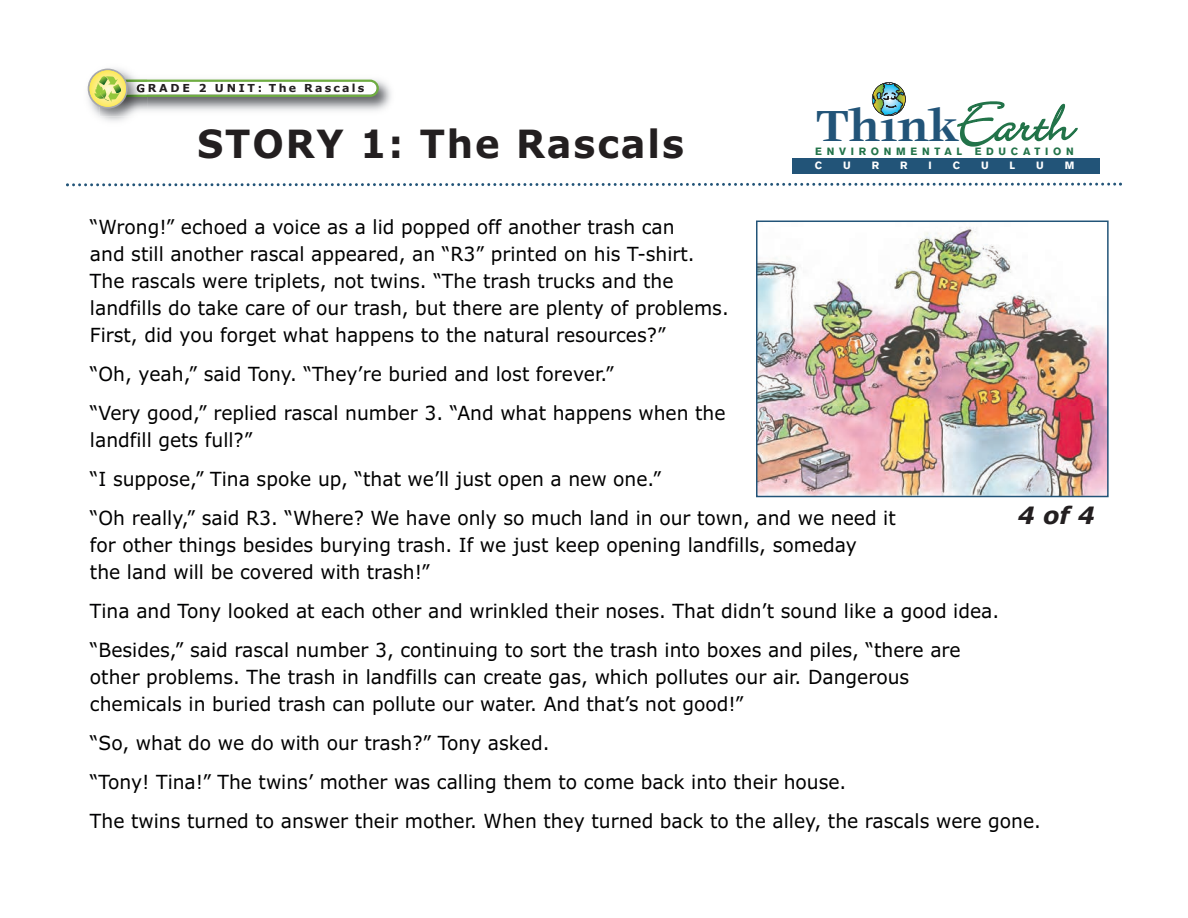
<style>
.page{position:relative;width:1188px;height:918px;background:#fff}
.page>*{position:absolute;margin:0;border:0;box-sizing:border-box;transform-origin:0 0}
.t1{font:700 47.85px "Veljovic Std";color:#225478}
.t2{font:700 39px "Verdana";letter-spacing:.05em;color:#231f20;scale:.95 1}
.t3{font:italic 700 24px "Verdana";color:#231f20}
.t4{font:19.5px/27px "Verdana";color:#000001;scale:.96 1}
.t5{font:700 11.1px "Verdana";letter-spacing:.2em;color:#231f20}
.t6{font:700 10.5px "Akzidenz Grotesk BQ";letter-spacing:.45em;color:#227349}
.t7{font:700 10.5px "Akzidenz Grotesk BQ";color:#fff}
.s1{font-family:"Elegant";font-weight:400;font-size:54.6px;color:#227349}
.s2{font-family:"Elegant";font-weight:400;font-size:55.2px;color:#227349}
</style>
<div class="page">
<svg style="left:66px;top:182px;width:1056px;height:5px"></svg>
<img style="left:759px;top:227px;width:347px;height:267px">
<div style="left:756px;top:221px;width:353px;height:276px;border:2px solid #225478"></div>
<div style="left:792px;top:158px;width:307px;height:15px;background:#225478"></div>
<svg style="left:873px;top:82px;width:33px;height:34px"></svg>
<div style="left:872px;top:82px;width:34px;height:34px;border:1px solid #231f20;border-radius:50%"></div>
<img style="left:87px;top:68px;width:60px;height:53px">
<svg style="left:88px;top:69px;width:291px;height:40px"></svg>
<p class="t5" style="left:136px;top:82px;width:230px">GRADE 2 UNIT: The Rascals</p>
<h2 class="t2" style="left:197px;top:121px;width:514px">STORY 1: The Rascals</h2>
<h1 class="t1" style="left:816px;top:108px;width:261px">Think<span class="s1">E</span><span class="s2">arth</span></h1>
<p class="t6" style="left:815px;top:148px;width:260px">ENVIRONMENTAL EDUCATION</p>
<p class="t7" style="left:815px;top:162px;width:9px">C</p>
<p class="t7" style="left:843px;top:162px;width:9px">U</p>
<p class="t7" style="left:872px;top:162px;width:9px">R</p>
<p class="t7" style="left:900px;top:162px;width:9px">R</p>
<p class="t7" style="left:928px;top:162px;width:5px">I</p>
<p class="t7" style="left:953px;top:162px;width:9px">C</p>
<p class="t7" style="left:981px;top:162px;width:9px">U</p>
<p class="t7" style="left:1010px;top:162px;width:7px">L</p>
<p class="t7" style="left:1036px;top:162px;width:9px">U</p>
<p class="t7" style="left:1065px;top:162px;width:11px">M</p>
<p class="t4" style="left:90px;top:214px;width:667px">“Wrong!” echoed a voice as a lid popped off another trash can<br>and still another rascal appeared, an “R3” printed on his T-shirt.<br>The rascals were triplets, not twins. “The trash trucks and the landfills do take care of our trash, but there are plenty of problems.<br>First, did you forget what happens to the natural resources?”</p>
<p class="t4" style="left:90px;top:355px;width:664px;line-height:39px">“Oh, yeah,” said Tony. “They’re buried and lost forever.”<br>“Very good,” replied rascal number 3. “And what happens when the</p>
<p class="t4" style="left:90px;top:421px;width:841px;line-height:39px">landfill gets full?”<br>“I suppose,” Tina spoke up, “that we’ll just open a new one.”<br>“Oh really,” said R3. “Where? We have only so much land in our town, and we need it</p>
<p class="t4" style="left:90px;top:532px;width:801px">for other things besides burying trash. If we just keep opening landfills, someday the land will be covered with trash!”</p>
<p class="t4" style="left:90px;top:592px;width:949px;line-height:39px">Tina and Tony looked at each other and wrinkled their noses. That didn’t sound like a good idea. “Besides,” said rascal number 3, continuing to sort the trash into boxes and piles, “there are</p>
<p class="t4" style="left:90px;top:664px;width:855px">other problems. The trash in landfills can create gas, which pollutes our air. Dangerous chemicals in buried trash can pollute our water. And that’s not good!”</p>
<p class="t4" style="left:90px;top:724px;width:992px;line-height:39px">“So, what do we do with our trash?” Tony asked.<br>“Tony! Tina!” The twins’ mother was calling them to come back into their house.<br>The twins turned to answer their mother. When they turned back to the alley, the rascals were gone.</p>
<p class="t3" style="left:1018px;top:502px;width:79px">4 of 4</p>
</div>
